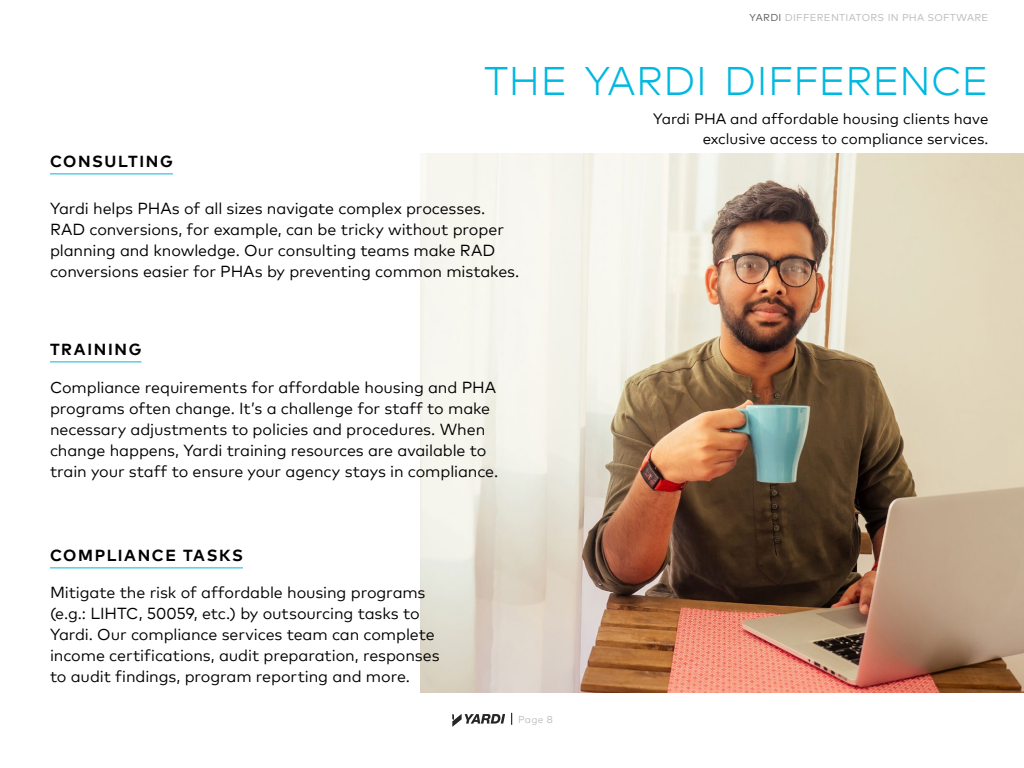
<style>
.page{position:relative;width:1024px;height:768px;background:#fff}
.page>*{position:absolute;margin:0;border:0;box-sizing:border-box;transform-origin:0 0}
.t1{font:300 39.9px "Mark Offc Pro";letter-spacing:.015em;color:#00b8e0}
.t2{font:16px/21px "Mark Offc Pro";letter-spacing:-.005em;color:#000}
.t3{font:700 16px "Mark Offc Pro";letter-spacing:.1em;color:#000}
.t4{font:15px/20px "Mark Offc Pro";color:#000;text-align:right}
.t5{font:10px "Mark Offc Pro";letter-spacing:.03em;color:#bfbfbf}
.t6{font:10px "Mark Offc Pro";color:#bfbfbf}
.s1{color:#666}
</style>
<div class="page">
<svg style="left:452px;top:714px;width:53px;height:13px"></svg>
<svg style="left:511px;top:713px;width:1px;height:12px"></svg>
<img style="left:420px;top:154px;width:604px;height:538px">
<hr style="left:50px;top:173px;width:123px;height:1px;background:#00b8e0">
<hr style="left:50px;top:361px;width:91px;height:1px;background:#00b8e0">
<hr style="left:50px;top:567px;width:193px;height:1px;background:#00b8e0">
<p class="t5" style="left:750px;top:10px;width:240px"><span class="s1">YARDI</span> DIFFERENTIATORS IN PHA SOFTWARE</p>
<h1 class="t1" style="left:484px;top:51px;width:506px">THE YARDI DIFFERENCE</h1>
<p class="t4" style="left:653px;top:108px;width:337px">Yardi PHA and affordable housing clients have exclusive access to compliance services.</p>
<p class="t3" style="left:50px;top:149px;width:124px">CONSULTING</p>
<p class="t2" style="left:50px;top:196px;width:471px">Yardi helps PHAs of all sizes navigate complex processes.<br>RAD conversions, for example, can be tricky without proper planning and knowledge. Our consulting teams make RAD conversions easier for PHAs by preventing common mistakes.</p>
<p class="t3" style="left:50px;top:337px;width:93px">TRAINING</p>
<p class="t2" style="left:50px;top:375px;width:450px">Compliance requirements for affordable housing and PHA programs often change. It’s a challenge for staff to make necessary adjustments to policies and procedures. When change happens, Yardi training resources are available to train your staff to ensure your agency stays in compliance.</p>
<p class="t3" style="left:50px;top:543px;width:194px">COMPLIANCE TASKS</p>
<p class="t2" style="left:50px;top:580px;width:391px">Mitigate the risk of affordable housing programs (e.g.: LIHTC, 50059, etc.) by outsourcing tasks to Yardi. Our compliance services team can complete income certifications, audit preparation, responses to audit findings, program reporting and more.</p>
<p class="t6" style="left:518px;top:712px;width:36px">Page 8</p>
</div>
